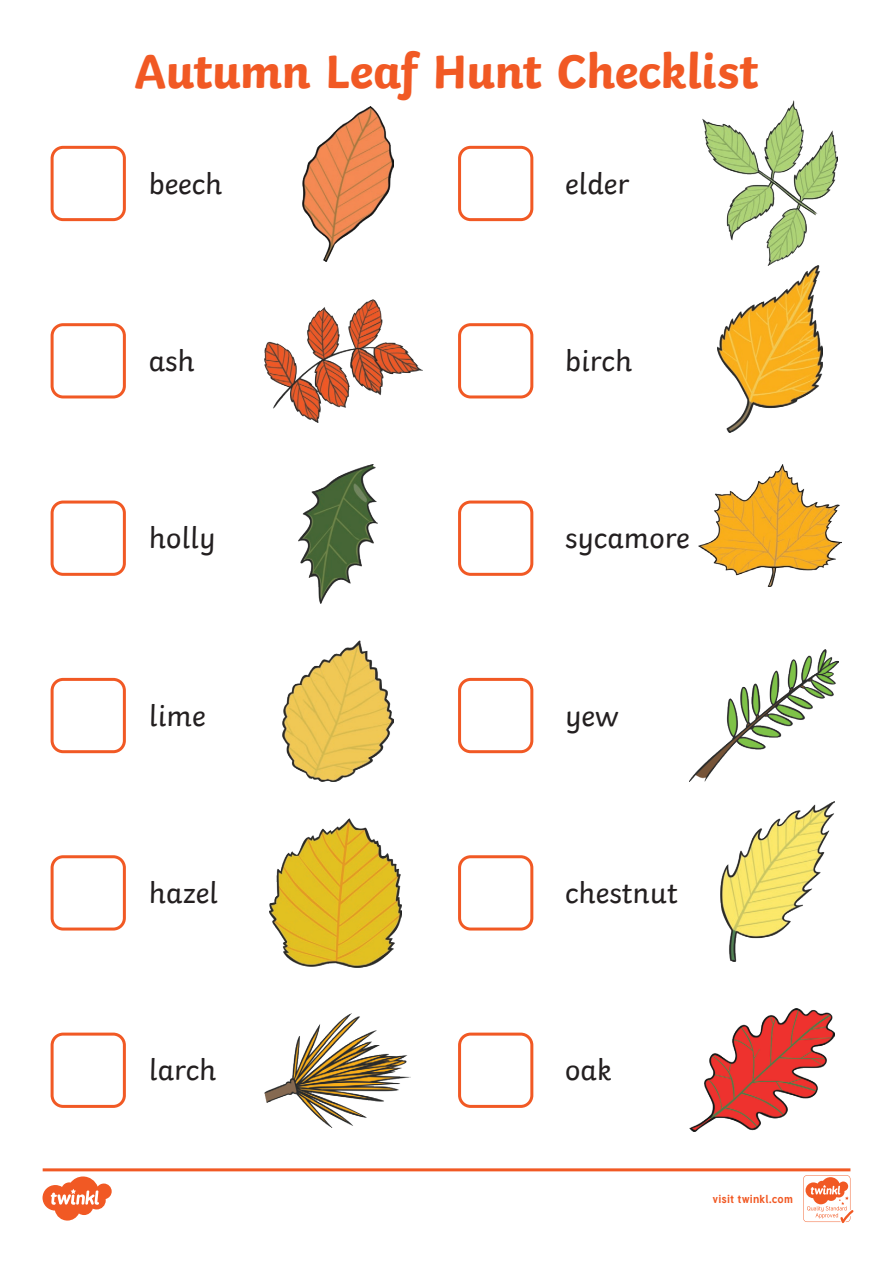
<style>
.page{position:relative;width:893px;height:1263px;background:#fff}
.page>*{position:absolute;margin:0;border:0;box-sizing:border-box;transform-origin:0 0}
.Heading_1{font:700 49.5px "Twinkl";letter-spacing:-.01em;color:#f15924}
.t1{font:30px "Twinkl";color:#231f20}
.t2{font:700 11.4px "Tuffy";letter-spacing:.015em;color:#f15924}
</style>
<div class="page">
<svg style="left:43px;top:1168px;width:810px;height:55px"></svg>
<div style="left:51px;top:146px;width:75px;height:75px;border:3px solid #f15924;border-radius:11px"></div>
<div style="left:458px;top:146px;width:75px;height:75px;border:3px solid #f15924;border-radius:11px"></div>
<div style="left:51px;top:323px;width:75px;height:75px;border:3px solid #f15924;border-radius:11px"></div>
<div style="left:458px;top:323px;width:75px;height:75px;border:3px solid #f15924;border-radius:11px"></div>
<div style="left:51px;top:500px;width:75px;height:76px;border:3px solid #f15924;border-radius:11px"></div>
<div style="left:458px;top:500px;width:75px;height:76px;border:3px solid #f15924;border-radius:11px"></div>
<div style="left:51px;top:678px;width:75px;height:75px;border:3px solid #f15924;border-radius:11px"></div>
<div style="left:458px;top:678px;width:75px;height:75px;border:3px solid #f15924;border-radius:11px"></div>
<div style="left:458px;top:855px;width:75px;height:75px;border:3px solid #f15924;border-radius:11px"></div>
<div style="left:458px;top:1032px;width:75px;height:76px;border:3px solid #f15924;border-radius:11px"></div>
<div style="left:51px;top:855px;width:75px;height:75px;border:3px solid #f15924;border-radius:11px"></div>
<div style="left:51px;top:1032px;width:75px;height:76px;border:3px solid #f15924;border-radius:11px"></div>
<img style="left:303px;top:107px;width:90px;height:155px">
<img style="left:265px;top:299px;width:158px;height:123px">
<img style="left:299px;top:464px;width:79px;height:139px">
<img style="left:282px;top:640px;width:111px;height:142px">
<img style="left:269px;top:818px;width:132px;height:149px">
<img style="left:265px;top:1013px;width:145px;height:114px">
<img style="left:702px;top:101px;width:135px;height:164px">
<img style="left:717px;top:265px;width:106px;height:168px">
<img style="left:699px;top:464px;width:142px;height:123px">
<img style="left:689px;top:649px;width:149px;height:133px">
<img style="left:720px;top:802px;width:115px;height:159px">
<img style="left:689px;top:1009px;width:146px;height:123px">
<p class="Heading_1" style="left:134px;top:31px;width:626px">Autumn Leaf Hunt Checklist</p>
<p class="t1" style="left:149px;top:161px;width:75px">beech</p>
<p class="t1" style="left:565px;top:161px;width:66px">elder</p>
<p class="t1" style="left:149px;top:338px;width:48px">ash</p>
<p class="t1" style="left:565px;top:338px;width:69px">birch</p>
<p class="t1" style="left:149px;top:515px;width:69px">holly</p>
<p class="t1" style="left:565px;top:515px;width:126px">sycamore</p>
<p class="t1" style="left:149px;top:692px;width:58px">lime</p>
<p class="t1" style="left:565px;top:692px;width:55px">yew</p>
<p class="t1" style="left:149px;top:870px;width:71px">hazel</p>
<p class="t1" style="left:149px;top:1047px;width:69px">larch</p>
<p class="t1" style="left:565px;top:870px;width:114px">chestnut</p>
<p class="t1" style="left:565px;top:1047px;width:48px">oak</p>
<p class="t2" style="left:712px;top:1190px;width:82px">visit twinkl.com</p>
</div>
